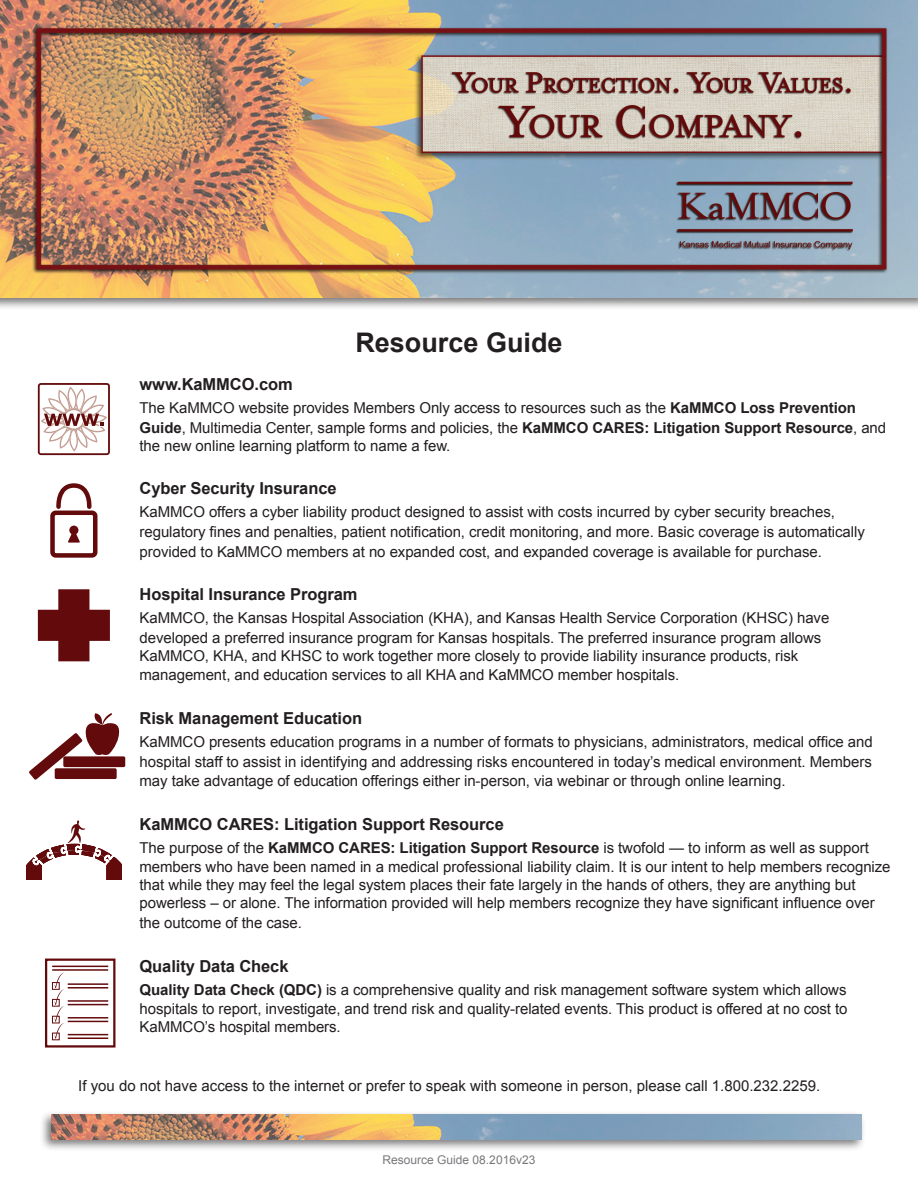
<style>
.page{position:relative;width:918px;height:1188px;background:#fff}
.page>*{position:absolute;margin:0;border:0;box-sizing:border-box;transform-origin:0 0}
.t1{font:700 27px "Arial";color:#231f20}
.t2{font:700 16.5px "Arial";letter-spacing:-.005em;color:#231f20}
.t3{font:15px/19.8px "Arial";letter-spacing:-.005em;color:#231f20}
.t4{font:12px "Arial";color:#76787b}
.s1{font-weight:700}
</style>
<div class="page">
<div style="left:0;top:0;width:918px;height:310px;background:#231f20;opacity:.6"></div>
<img style="left:0;top:0;width:918px;height:298px">
<div style="left:39px;top:1110px;width:826px;height:42px;background:#231f20;opacity:.6"></div>
<img style="left:52px;top:1115px;width:810px;height:25px">
<div style="left:45px;top:959px;width:70px;height:89px;border:2px solid #630b0c"></div>
<div style="left:52px;top:982px;width:8px;height:8px;border:1px solid #630b0c"></div>
<div style="left:52px;top:999px;width:8px;height:8px;border:1px solid #630b0c"></div>
<div style="left:52px;top:1016px;width:8px;height:7px;border:1px solid #630b0c"></div>
<div style="left:52px;top:1033px;width:8px;height:7px;border:1px solid #630b0c"></div>
<svg style="left:53px;top:973px;width:11px;height:66px"></svg>
<hr style="left:68px;top:983px;width:40px;height:2px;background:#630b0c">
<hr style="left:68px;top:987px;width:40px;height:2px;background:#630b0c">
<hr style="left:68px;top:1000px;width:40px;height:2px;background:#630b0c">
<hr style="left:68px;top:1004px;width:40px;height:1px;background:#630b0c">
<hr style="left:68px;top:1017px;width:40px;height:2px;background:#630b0c">
<hr style="left:68px;top:1021px;width:40px;height:1px;background:#630b0c">
<hr style="left:68px;top:1034px;width:40px;height:1px;background:#630b0c">
<hr style="left:68px;top:1038px;width:40px;height:1px;background:#630b0c">
<hr style="left:52px;top:966px;width:56px;height:1px;background:#630b0c">
<hr style="left:52px;top:969px;width:56px;height:2px;background:#630b0c">
<div style="left:63px;top:756px;width:62px;height:11px;background:#630b0c;border-radius:2px"></div>
<svg style="left:29px;top:713px;width:93px;height:67px"></svg>
<svg style="left:38px;top:589px;width:72px;height:72px"></svg>
<svg style="left:25px;top:820px;width:97px;height:60px"></svg>
<div style="left:50px;top:511px;width:47px;height:47px;border:4px solid #630b0c;border-radius:3px"></div>
<svg style="left:68px;top:530px;width:12px;height:13px"></svg>
<div style="left:69px;top:526px;width:9px;height:9px;background:#630b0c;border-radius:50%"></div>
<svg style="left:54px;top:483px;width:40px;height:28px"></svg>
<svg style="left:38px;top:383px;width:72px;height:72px"></svg>
<p class="t1" style="left:355px;top:324px;width:209px">Resource Guide</p>
<p class="t2" style="left:140px;top:374px;width:155px">www.KaMMCO.com</p>
<p class="t3" style="left:140px;top:398px;width:748px">The KaMMCO website provides Members Only access to resources such as the <span class="s1">KaMMCO Loss Prevention<br>Guide</span>, Multimedia Center, sample forms and policies, the <span class="s1">KaMMCO CARES: Litigation Support Resource</span>, and</p>
<p class="t3" style="left:140px;top:436px;width:312px">the new online learning platform to name a few.</p>
<p class="t2" style="left:140px;top:478px;width:199px">Cyber Security Insurance</p>
<p class="t3" style="left:140px;top:502px;width:727px">KaMMCO offers a cyber liability product designed to assist with costs incurred by cyber security breaches, regulatory fines and penalties, patient notification, credit monitoring, and more. Basic coverage is automatically provided to KaMMCO members at no expanded cost, and expanded coverage is available for purchase.</p>
<p class="t2" style="left:140px;top:584px;width:219px">Hospital Insurance Program</p>
<p class="t3" style="left:140px;top:608px;width:691px">KaMMCO, the Kansas Hospital Association (KHA), and Kansas Health Service Corporation (KHSC) have developed a preferred insurance program for Kansas hospitals. The preferred insurance program allows</p>
<p class="t3" style="left:140px;top:646px;width:660px">KaMMCO, KHA, and KHSC to work together more closely to provide liability insurance products, risk management, and education services to all KHA and KaMMCO member hospitals.</p>
<p class="t2" style="left:140px;top:707px;width:224px">Risk Management Education</p>
<p class="t3" style="left:140px;top:732px;width:735px;text-align:justify">KaMMCO presents education programs in a number of formats to physicians, administrators, medical office and hospital staff to assist in identifying and addressing risks encountered in today’s medical environment. Members may take advantage of education offerings either in-person, via webinar or through online learning.</p>
<p class="t2" style="left:140px;top:813px;width:366px">KaMMCO CARES: Litigation Support Resource</p>
<p class="t3" style="left:140px;top:838px;width:753px">The purpose of the <span class="s1">KaMMCO CARES: Litigation Support Resource</span> is twofold — to inform as well as support members who have been named in a medical professional liability claim. It is our intent to help members recognize</p>
<p class="t3" style="left:140px;top:876px;width:737px;line-height:18px">that while they may feel the legal system places their fate largely in the hands of others, they are anything but powerless – or alone. The information provided will help members recognize they have significant influence over</p>
<p class="t3" style="left:140px;top:913px;width:164px">the outcome of the case.</p>
<p class="t2" style="left:140px;top:955px;width:150px">Quality Data Check</p>
<p class="t3" style="left:140px;top:980px;width:710px"><span class="s1">Quality Data Check (QDC)</span> is a comprehensive quality and risk management software system which allows hospitals to report, investigate, and trend risk and quality-related events. This product is offered at no cost to</p>
<p class="t3" style="left:140px;top:1017px;width:203px">KaMMCO’s hospital members.</p>
<p class="t3" style="left:78px;top:1076px;width:744px">If you do not have access to the internet or prefer to speak with someone in person, please call 1.800.232.2259.</p>
<p class="t4" style="left:383px;top:1152px;width:154px">Resource Guide 08.2016v23</p>
</div>
